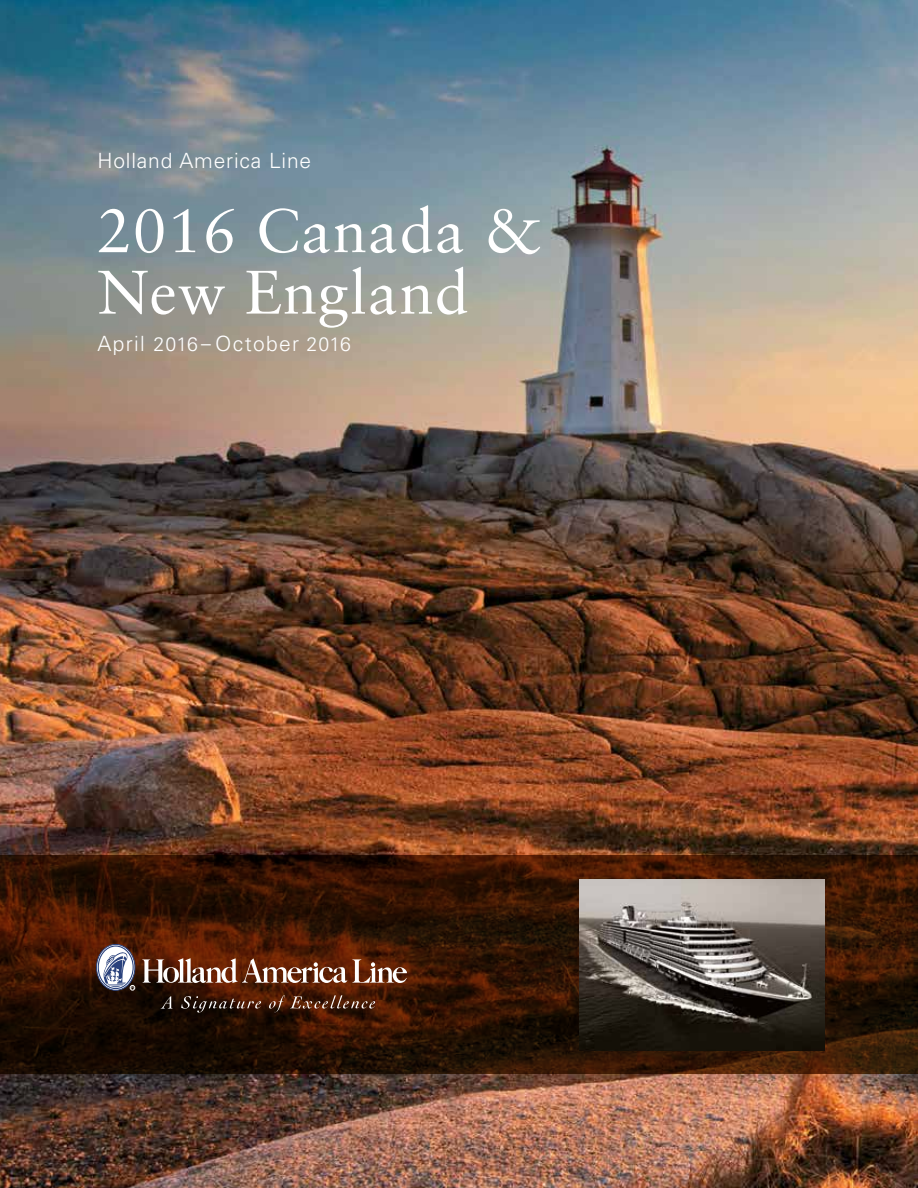
<style>
.page{position:relative;width:918px;height:1188px;background:#fff}
.page>*{position:absolute;margin:0;border:0;box-sizing:border-box;transform-origin:0 0}
.t1{font:61.5px/61.5px "Sabon LT Std";letter-spacing:.015em;color:#fff}
.t2{font:300 21px "Univers LT Std";letter-spacing:.065em;color:#fff}
.t3{font:300 21px "Univers LT Std";letter-spacing:.04em;color:#fff}
.s1{font-size:19.5px}
</style>
<div class="page">
<img style="left:0;top:0;width:918px;height:1188px">
<svg style="left:0;top:855px;width:918px;height:219px"></svg>
<svg style="left:142px;top:958px;width:265px;height:25px"></svg>
<svg style="left:97px;top:944px;width:38px;height:46px"></svg>
<div style="left:96px;top:944px;width:39px;height:47px;border:1px solid #29417c;border-radius:50%"></div>
<div style="left:98px;top:946px;width:36px;height:43px;border:1px solid #29417c;border-radius:50%"></div>
<svg style="left:104px;top:951px;width:31px;height:39px"></svg>
<svg style="left:181px;top:996px;width:80px;height:17px"></svg>
<svg style="left:269px;top:995px;width:106px;height:18px"></svg>
<svg style="left:161px;top:996px;width:12px;height:13px"></svg>
<img style="left:579px;top:879px;width:246px;height:171px">
<p class="t3" style="left:97px;top:148px;width:215px">Holland America Line</p>
<p class="t1" style="left:97px;top:199px;width:447px">2016 Canada &amp;<br>New England</p>
<p class="t2" style="left:97px;top:331px;width:255px">April <span class="s1">2016–</span> October <span class="s1">2016</span></p>
</div>
